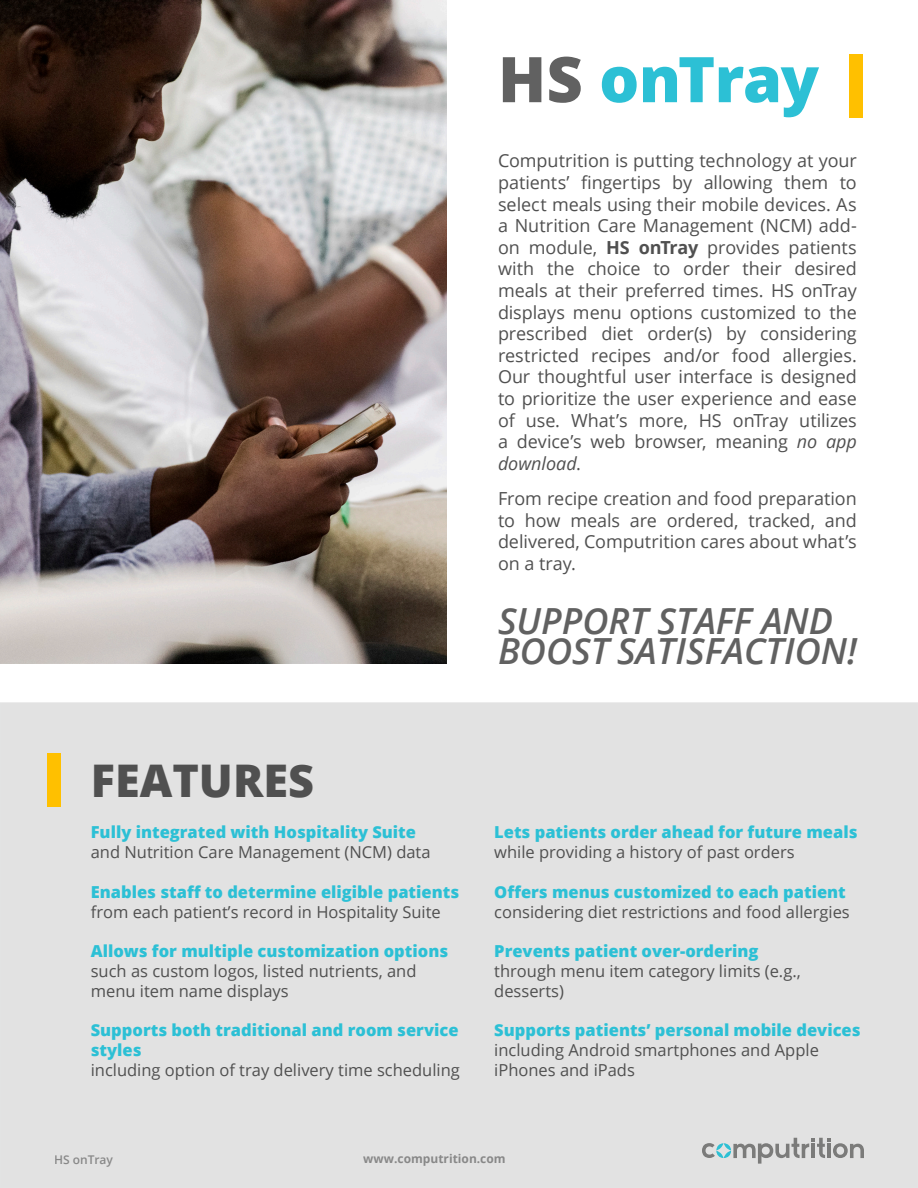
<style>
.page{position:relative;width:918px;height:1188px;background:#fff}
.page>*{position:absolute;margin:0;border:0;box-sizing:border-box;transform-origin:0 0}
.t1{font:800 63px "Open Sans";letter-spacing:-.015em;color:#2cc0d5}
.Bulleted_Text{font:800 45px "Open Sans";color:#505050}
.t2{font:italic 600 36px/30px "Open Sans";color:#616161}
.t3{font:18px/21.6px "Open Sans";letter-spacing:-.005em;color:#505050;text-align:justify}
.Bulleted_Text-2{font:16.5px/19.8px "Open Sans";color:#505050}
.Bulleted_Text-3{font:800 16.5px/19.8px "Open Sans";color:#2cc0d5}
.t4{font:700 12px "Open Sans";color:#616161}
.t5{font:600 12px "Open Sans";color:#616161}
.s1{color:#616161}
.s2{font-weight:700}
.s3{font-style:italic}
</style>
<div class="page">
<div style="left:1px;top:703px;width:916px;height:484px;background:#e2e2e2"></div>
<div style="left:849px;top:54px;width:14px;height:63px;background:#ffc000"></div>
<img style="left:0;top:0;width:447px;height:664px">
<div style="left:47px;top:753px;width:14px;height:54px;background:#ffc000"></div>
<svg style="left:702px;top:1138px;width:162px;height:26px"></svg>
<p class="t1" style="left:498px;top:31px;width:323px"><span class="s1">HS</span> onTray</p>
<p class="t3" style="left:498px;top:150px;width:360px">Computrition is putting technology at your patients’ fingertips by allowing them to select meals using their mobile devices. As a Nutrition Care Management (NCM) add&shy;on module, <span class="s2">HS onTray</span> provides patients with the choice to order their desired meals at their preferred times. HS onTray displays menu options customized to the prescribed diet order(s) by considering restricted recipes and/or food allergies.<br>Our thoughtful user interface is designed to prioritize the user experience and ease of use. What’s more, HS onTray utilizes a device’s web browser, meaning <span class="s3">no app download</span>.</p>
<p class="t3" style="left:498px;top:487px;width:360px">From recipe creation and food preparation to how meals are ordered, tracked, and delivered, Computrition cares about what’s on a tray.</p>
<p class="t2" style="left:498px;top:605px;width:360px">SUPPORT STAFF AND<br>BOOST SATISFACTION!</p>
<p class="Bulleted_Text" style="left:91px;top:746px;width:225px">FEATURES</p>
<p class="Bulleted_Text-3" style="left:91px;top:822px;width:327px">Fully integrated with Hospitality Suite</p>
<p class="Bulleted_Text-2" style="left:91px;top:842px;width:341px">and Nutrition Care Management (NCM) data</p>
<p class="Bulleted_Text-3" style="left:91px;top:881px;width:370px">Enables staff to determine eligible patients</p>
<p class="Bulleted_Text-2" style="left:91px;top:901px;width:352px">from each patient’s record in Hospitality Suite</p>
<p class="Bulleted_Text-3" style="left:91px;top:940px;width:359px">Allows for multiple customization options</p>
<p class="Bulleted_Text-2" style="left:91px;top:961px;width:327px">such as custom logos, listed nutrients, and menu item name displays</p>
<p class="Bulleted_Text-3" style="left:91px;top:1020px;width:369px">Supports both traditional and room service styles</p>
<p class="Bulleted_Text-2" style="left:91px;top:1060px;width:371px">including option of tray delivery time scheduling</p>
<p class="Bulleted_Text-3" style="left:494px;top:822px;width:365px">Lets patients order ahead for future meals</p>
<p class="Bulleted_Text-2" style="left:494px;top:842px;width:302px">while providing a history of past orders</p>
<p class="Bulleted_Text-3" style="left:494px;top:881px;width:353px">Offers menus customized to each patient</p>
<p class="Bulleted_Text-2" style="left:494px;top:901px;width:357px">considering diet restrictions and food allergies</p>
<p class="Bulleted_Text-3" style="left:494px;top:940px;width:266px">Prevents patient over-ordering</p>
<p class="Bulleted_Text-2" style="left:494px;top:961px;width:308px">through menu item category limits (e.g., desserts)</p>
<p class="Bulleted_Text-3" style="left:494px;top:1020px;width:368px">Supports patients’ personal mobile devices</p>
<p class="Bulleted_Text-2" style="left:494px;top:1040px;width:326px">including Android smartphones and Apple iPhones and iPads</p>
<p class="t5" style="left:54px;top:1151px;width:61px">HS onTray</p>
<p class="t4" style="left:363px;top:1150px;width:144px">www.computrition.com</p>
</div>
